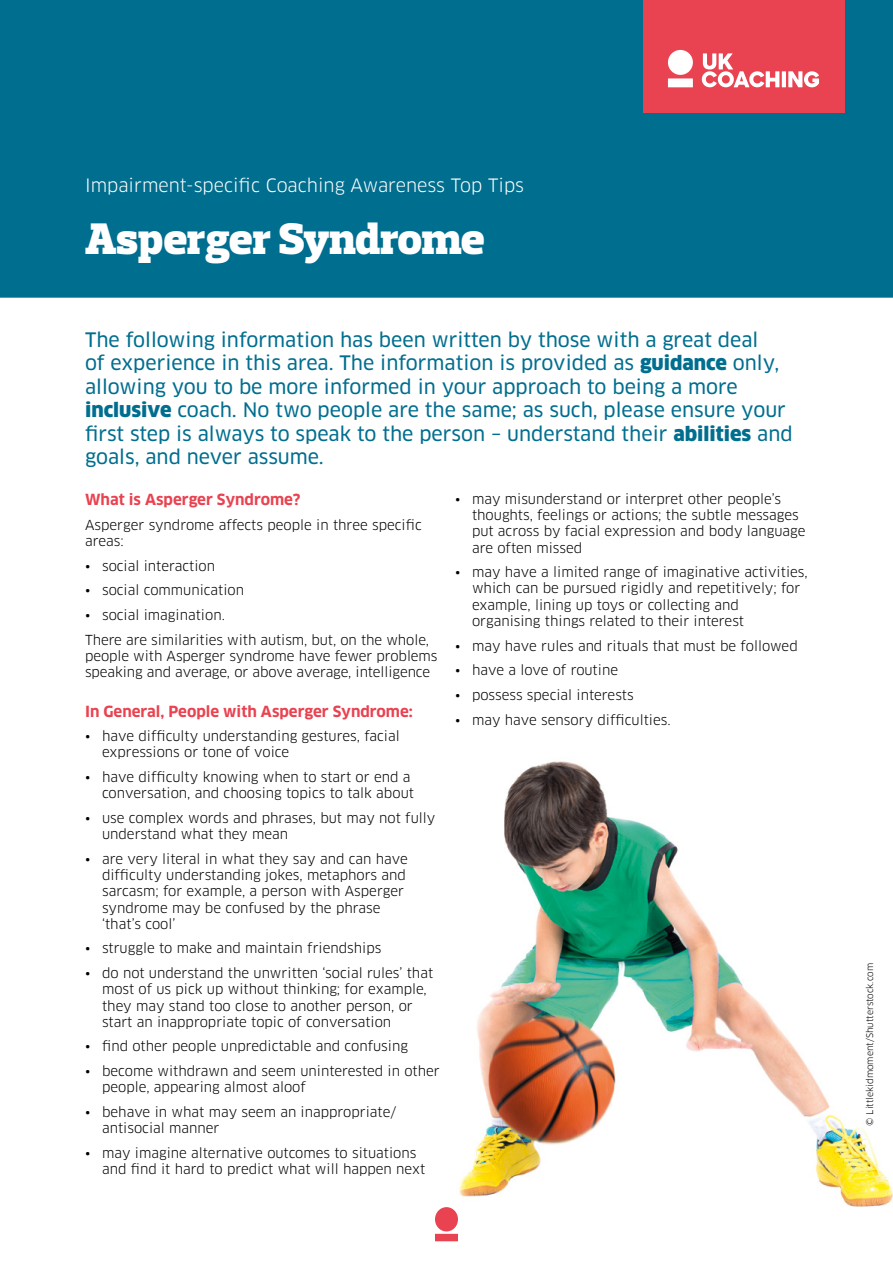
<style>
.page{position:relative;width:893px;height:1263px;background:#fff}
.page>*{position:absolute;margin:0;border:0;box-sizing:border-box;transform-origin:0 0}
.t1{font:900 45px "Prelo Slab";color:#fff}
.t2{font:19.5px/23.4px "Clan Pro News";color:#006e8f}
.t3{font:18px "Clan Pro";color:#fff}
.t4{font:700 15px "Clan Pro";color:#e94250}
.t5{font:13.5px/16.2px "Clan Pro";color:#000}
.t6{font:9px "Clan Pro";color:#000}
.s1{font-family:"Clan Pro";font-weight:900}
</style>
<div class="page">
<img style="left:437px;top:761px;width:456px;height:451px">
<div style="left:0;top:0;width:893px;height:298px;background:#006e8f"></div>
<div style="left:643px;top:0;width:201px;height:112px;background:#e94250"></div>
<svg style="left:702px;top:53px;width:117px;height:34px"></svg>
<div style="left:668px;top:78px;width:25px;height:9px;background:#fff"></div>
<div style="left:668px;top:50px;width:25px;height:25px;background:#fff;border-radius:50%"></div>
<div style="left:435px;top:1234px;width:23px;height:7px;background:#e94250"></div>
<div style="left:435px;top:1207px;width:23px;height:24px;background:#e94250;border-radius:50%"></div>
<h3 class="t3" style="left:85px;top:174px;width:440px">Impairment-specific Coaching Awareness Top Tips</h3>
<h1 class="t1" style="left:85px;top:211px;width:401px">Asperger Syndrome</h1>
<p class="t2" style="left:85px;top:328px;width:709px">The following information has been written by those with a great deal<br>of experience in this area. The information is provided as <span class="s1">guidance</span> only, allowing you to be more informed in your approach to being a more <span class="s1">inclusive</span> coach. No two people are the same; as such, please ensure your first step is always to speak to the person – understand their <span class="s1">abilities</span> and goals, and never assume.</p>
<p class="t4" style="left:85px;top:491px;width:217px">What is Asperger Syndrome?</p>
<p class="t5" style="left:85px;top:517px;width:338px">Asperger syndrome affects people in three specific areas:</p>
<p class="t5" style="left:85px;top:558px;width:132px">• social interaction</p>
<p class="t5" style="left:85px;top:582px;width:161px">• social communication</p>
<p class="t5" style="left:85px;top:603px;width:346px;line-height:24.8px">• social imagination.<br>There are similarities with autism, but, on the whole,</p>
<p class="t5" style="left:85px;top:648px;width:354px">people with Asperger syndrome have fewer problems speaking and average, or above average, intelligence</p>
<p class="t4" style="left:85px;top:702px;width:329px">In General, People with Asperger Syndrome:</p>
<p class="t5" style="left:102px;top:728px;width:299px;text-indent:-17px">• have difficulty understanding gestures, facial expressions or tone of voice</p>
<p class="t5" style="left:85px;top:769px;width:330px;text-align:right">• have difficulty knowing when to start or end a conversation, and choosing topics to talk about</p>
<p class="t5" style="left:102px;top:810px;width:335px;text-indent:-17px">• use complex words and phrases, but may not fully understand what they mean</p>
<p class="t5" style="left:102px;top:851px;width:307px;text-indent:-17px">• are very literal in what they say and can have difficulty understanding jokes, metaphors and sarcasm; for example, a person with Asperger syndrome may be confused by the phrase ‘that’s cool’</p>
<p class="t5" style="left:85px;top:940px;width:298px">• struggle to make and maintain friendships</p>
<p class="t5" style="left:102px;top:965px;width:333px;text-indent:-17px">• do not understand the unwritten ‘social rules’ that most of us pick up without thinking; for example, they may stand too close to another person, or start an inappropriate topic of conversation</p>
<p class="t5" style="left:85px;top:1038px;width:324px">• find other people unpredictable and confusing</p>
<p class="t5" style="left:102px;top:1063px;width:339px;text-indent:-17px">• become withdrawn and seem uninterested in other people, appearing almost aloof</p>
<p class="t5" style="left:102px;top:1104px;width:296px;text-indent:-17px">• behave in what may seem an inappropriate/ antisocial manner</p>
<p class="t5" style="left:102px;top:1145px;width:325px;text-indent:-17px">• may imagine alternative outcomes to situations and find it hard to predict what will happen next</p>
<p class="t5" style="left:472px;top:491px;width:335px;text-indent:-17px">• may misunderstand or interpret other people’s thoughts, feelings or actions; the subtle messages put across by facial expression and body language are often missed</p>
<p class="t5" style="left:472px;top:564px;width:337px;text-indent:-17px">• may have a limited range of imaginative activities, which can be pursued rigidly and repetitively; for example, lining up toys or collecting and organising things related to their interest</p>
<p class="t5" style="left:455px;top:637px;width:344px">• may have rules and rituals that must be followed</p>
<p class="t5" style="left:455px;top:662px;width:165px">• have a love of routine</p>
<p class="t5" style="left:455px;top:687px;width:180px">• possess special interests</p>
<p class="t5" style="left:455px;top:712px;width:217px">• may have sensory difficulties.</p>
<p class="t6" style="left:864px;top:1126px;width:164px;rotate:-90deg">© Littlekidmoment/Shutterstock.com</p>
</div>
